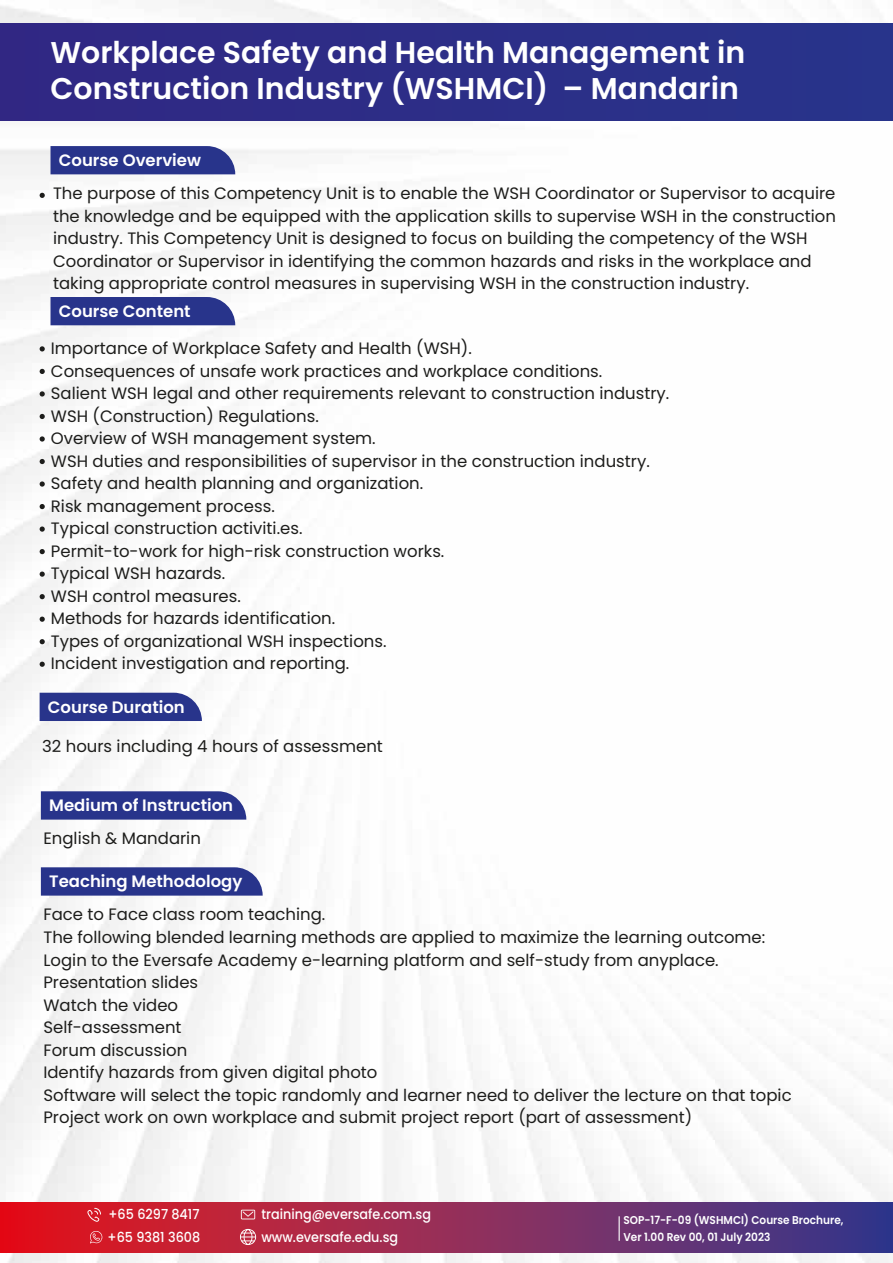
<style>
.page{position:relative;width:893px;height:1263px;background:#fff}
.page>*{position:absolute;margin:0;border:0;box-sizing:border-box;transform-origin:0 0}
.t1{font:600 30px/36px "Poppins";color:#fff}
.t2{font:16.5px/22.5px "Poppins";color:#1d1d1b}
.t3{font:600 16.5px "Poppins";color:#fff}
.t4{font:500 13.8px/23.2px "Poppins";color:#fff;scale:.93 1}
.t5{font:600 11.4px/16.5px "Poppins";color:#fff;scale:.93 1}
</style>
<div class="page">
<img style="left:0;top:0;width:893px;height:1263px">
<div style="left:51px;top:146px;width:184px;height:28px;background:#28348b"></div>
<div style="left:51px;top:297px;width:184px;height:28px;background:#28348b"></div>
<div style="left:40px;top:693px;width:162px;height:28px;background:#28348b"></div>
<svg style="left:41px;top:791px;width:205px;height:29px"></svg>
<svg style="left:41px;top:867px;width:222px;height:29px"></svg>
<svg style="left:0;top:1203px;width:893px;height:49px"></svg>
<svg style="left:240px;top:1229px;width:16px;height:16px"></svg>
<svg style="left:241px;top:1210px;width:14px;height:9px"></svg>
<svg style="left:87px;top:1208px;width:14px;height:14px"></svg>
<svg style="left:619px;top:1216px;width:1px;height:25px"></svg>
<svg style="left:90px;top:1230px;width:12px;height:13px"></svg>
<svg style="left:40px;top:193px;width:5px;height:5px"></svg>
<svg style="left:40px;top:346px;width:5px;height:5px"></svg>
<svg style="left:40px;top:369px;width:5px;height:5px"></svg>
<svg style="left:40px;top:391px;width:5px;height:5px"></svg>
<svg style="left:40px;top:414px;width:5px;height:5px"></svg>
<svg style="left:40px;top:436px;width:5px;height:6px"></svg>
<svg style="left:40px;top:459px;width:5px;height:5px"></svg>
<svg style="left:40px;top:481px;width:5px;height:6px"></svg>
<svg style="left:40px;top:504px;width:5px;height:5px"></svg>
<svg style="left:40px;top:526px;width:5px;height:6px"></svg>
<svg style="left:40px;top:549px;width:5px;height:5px"></svg>
<svg style="left:40px;top:571px;width:5px;height:6px"></svg>
<svg style="left:40px;top:594px;width:5px;height:5px"></svg>
<svg style="left:40px;top:617px;width:5px;height:5px"></svg>
<svg style="left:40px;top:639px;width:5px;height:5px"></svg>
<svg style="left:40px;top:662px;width:5px;height:5px"></svg>
<div style="left:0;top:23px;width:893px;height:97px;background:#2d2e87"></div>
<h1 class="t1" style="left:591px;top:34px;width:156px;text-indent:-540px">Workplace Safety and Health Management in<br>English</h1>
<h1 class="t1" style="left:51px;top:52px;width:729px">PERFORM MANHOLE SAFETY ASSESSMENT (PMSA)</h1>
<h1 class="t1" style="left:51px;top:70px;width:690px">Construction Industry (WSHMCI) – Mandarin</h1>
<p class="t3" style="left:59px;top:151px;width:144px">Course Overview</p>
<p class="t2" style="left:53px;top:182px;width:784px">The purpose of this Competency Unit is to enable the WSH Coordinator or Supervisor to acquire the knowledge and be equipped with the application skills to supervise WSH in the construction industry. This Competency Unit is designed to focus on building the competency of the WSH Coordinator or Supervisor in identifying the common hazards and risks in the workplace and taking appropriate control measures in supervising WSH in the construction industry.</p>
<p class="t3" style="left:59px;top:302px;width:133px">Course Content</p>
<p class="t2" style="left:51px;top:337px;width:620px">Importance of Workplace Safety and Health (WSH).<br>Consequences of unsafe work practices and workplace conditions.<br>Salient WSH legal and other requirements relevant to construction industry.<br>WSH (Construction) Regulations.<br>Overview of WSH management system.<br>WSH duties and responsibilities of supervisor in the construction industry.<br>Safety and health planning and organization.<br>Risk management process.<br>Typical construction activiti.es.<br>Permit-to-work for high-risk construction works.<br>Typical WSH hazards.<br>WSH control measures.<br>Methods for hazards identification.<br>Types of organizational WSH inspections.<br>Incident investigation and reporting.</p>
<p class="t3" style="left:48px;top:697px;width:138px">Course Duration</p>
<p class="t2" style="left:42px;top:735px;width:342px">32 hours including 4 hours of assessment</p>
<p class="t3" style="left:49px;top:796px;width:185px">Medium of Instruction</p>
<p class="t2" style="left:43px;top:827px;width:159px">English &amp; Mandarin</p>
<p class="t3" style="left:49px;top:872px;width:195px">Teaching Methodology</p>
<p class="t2" style="left:43px;top:903px;width:750px">Face to Face class room teaching.<br>The following blended learning methods are applied to maximize the learning outcome:<br>Login to the Eversafe Academy e-learning platform and self-study from anyplace.<br>Presentation slides<br>Watch the video<br>Self-assessment<br>Forum discussion<br>Identify hazards from given digital photo<br>Software will select the topic randomly and learner need to deliver the lecture on that topic Project work on own workplace and submit project report (part of assessment)</p>
<p class="t4" style="left:108px;top:1202px;width:101px">+65 6297 8417 +65 9381 3608</p>
<p class="t4" style="left:261px;top:1202px;width:184px">training@eversafe.com.sg www.eversafe.edu.sg</p>
<p class="t5" style="left:623px;top:1212px;width:238px">SOP-17-F-09 (WSHMCI) Course Brochure,<br>Ver 1.00 Rev 00, 01 July 2023</p>
</div>
